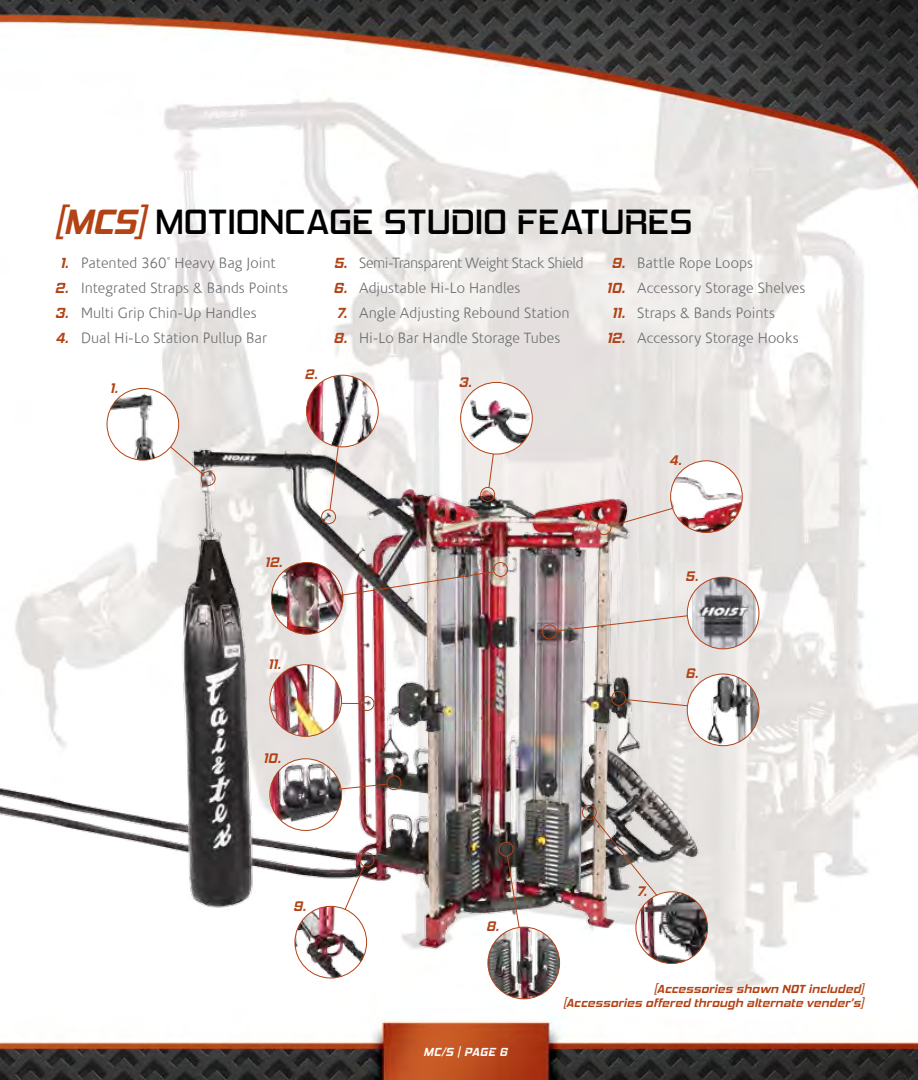
<style>
.page{position:relative;width:918px;height:1080px;background:#fff}
.page>*{position:absolute;margin:0;border:0;box-sizing:border-box;transform-origin:0 0}
.t1{font:36px "Hemi Head Rg";letter-spacing:-.005em;color:#000}
.t2{font:300 15px/25.2px "Corisande";letter-spacing:.005em;color:#6d6e71}
.t3{font:italic 700 15px/25.2px "Hemi Head Rg";color:#b34215;text-align:center}
.t4{font:italic 700 14.25px "Hemi Head Rg";color:#b34215}
.t5{font:italic 700 12px/14.7px "Hemi Head Rg";letter-spacing:.02em;color:#b34215;text-align:right}
.t6{font:italic 700 12px "Hemi Head Rg";letter-spacing:.03em;color:#fff}
.s1{font-weight:700;font-style:italic;color:#b34215}
</style>
<div class="page">
<img style="left:0;top:0;width:918px;height:1080px">
<img style="left:0;top:444px;width:713px;height:509px">
<img style="left:270px;top:665px;width:72px;height:71px">
<div style="left:269px;top:664px;width:73px;height:73px;border:1px solid #b34215;border-radius:50%"></div>
<img style="left:270px;top:759px;width:72px;height:71px;border-radius:36px">
<div style="left:269px;top:758px;width:73px;height:73px;border:1px solid #b34215;border-radius:50%"></div>
<div style="left:687px;top:674px;width:72px;height:72px;background:#fff;border-radius:50%"></div>
<img style="left:705px;top:674px;width:54px;height:72px">
<div style="left:687px;top:674px;width:72px;height:72px;border:1px solid #b34215;border-radius:50%"></div>
<img style="left:687px;top:577px;width:72px;height:72px;border-radius:36px">
<div style="left:687px;top:577px;width:72px;height:72px;border:1px solid #b34215;border-radius:50%"></div>
<img style="left:307px;top:375px;width:71px;height:72px;border-radius:36px">
<div style="left:306px;top:375px;width:73px;height:72px;border:1px solid #b34215;border-radius:50%"></div>
<img style="left:461px;top:382px;width:71px;height:72px;border-radius:36px">
<div style="left:460px;top:382px;width:73px;height:72px;border:1px solid #b34215;border-radius:50%"></div>
<div style="left:611px;top:691px;width:15px;height:15px;border:1px solid #b34215;border-radius:50%"></div>
<div style="left:542px;top:625px;width:15px;height:14px;border:1px solid #b34215;border-radius:50%"></div>
<div style="left:360px;top:696px;width:14px;height:15px;border:1px solid #b34215;border-radius:50%"></div>
<div style="left:387px;top:775px;width:14px;height:15px;border:1px solid #b34215;border-radius:50%"></div>
<div style="left:321px;top:509px;width:15px;height:15px;border:1px solid #b34215;border-radius:50%"></div>
<div style="left:480px;top:487px;width:15px;height:15px;border:1px solid #b34215;border-radius:50%"></div>
<svg style="left:625px;top:699px;width:63px;height:8px"></svg>
<svg style="left:556px;top:615px;width:132px;height:17px;background:#d3c6c2"></svg>
<svg style="left:342px;top:703px;width:18px;height:1px"></svg>
<svg style="left:340px;top:783px;width:48px;height:7px"></svg>
<svg style="left:344px;top:865px;width:21px;height:45px"></svg>
<svg style="left:329px;top:446px;width:10px;height:65px"></svg>
<svg style="left:488px;top:453px;width:6px;height:35px"></svg>
<img style="left:107px;top:388px;width:72px;height:72px;border-radius:36px">
<div style="left:107px;top:388px;width:72px;height:72px;border:1px solid #b34215;border-radius:50%"></div>
<img style="left:295px;top:906px;width:72px;height:72px;border-radius:36px">
<div style="left:295px;top:906px;width:72px;height:72px;border:1px solid #b34215;border-radius:50%"></div>
<img style="left:271px;top:563px;width:72px;height:71px;border-radius:36px">
<div style="left:271px;top:562px;width:72px;height:73px;border:1px solid #b34215;border-radius:50%"></div>
<img style="left:671px;top:461px;width:71px;height:72px;border-radius:36px">
<div style="left:670px;top:460px;width:73px;height:73px;border:1px solid #b34215;border-radius:50%"></div>
<img style="left:636px;top:892px;width:72px;height:72px">
<div style="left:636px;top:891px;width:72px;height:73px;border:1px solid #b34215;border-radius:50%"></div>
<img style="left:488px;top:927px;width:72px;height:72px;border-radius:36px">
<div style="left:488px;top:927px;width:72px;height:72px;border:1px solid #b34215;border-radius:50%"></div>
<svg style="left:593px;top:817px;width:65px;height:79px;background:#a69e9a"></svg>
<svg style="left:506px;top:855px;width:14px;height:73px"></svg>
<svg style="left:170px;top:446px;width:34px;height:29px"></svg>
<svg style="left:610px;top:507px;width:63px;height:20px"></svg>
<img style="left:342px;top:571px;width:153px;height:25px">
<div style="left:360px;top:853px;width:14px;height:14px;border:1px solid #b34215;border-radius:50%"></div>
<div style="left:582px;top:805px;width:15px;height:15px;border:1px solid #b34215;border-radius:50%"></div>
<div style="left:499px;top:842px;width:15px;height:15px;border:1px solid #b34215;border-radius:50%"></div>
<div style="left:201px;top:471px;width:15px;height:15px;border:1px solid #b34215;border-radius:50%"></div>
<div style="left:597px;top:520px;width:14px;height:15px;border:1px solid #b34215;border-radius:50%"></div>
<div style="left:493px;top:562px;width:15px;height:15px;border:1px solid #b34215;border-radius:50%"></div>
<h1 class="t1" style="left:54px;top:200px;width:640px"><span class="s1">[MCS]</span> MOTIONCAGE STUDIO FEATURES</h1>
<p class="t2" style="left:81px;top:251px;width:209px">Patented 360˚ Heavy Bag Joint<br>Integrated Straps &amp; Bands Points<br>Multi Grip Chin-Up Handles<br>Dual Hi-Lo Station Pullup Bar</p>
<p class="t2" style="left:359px;top:251px;width:226px">Semi-Transparent Weight Stack Shield<br>Adjustable Hi-Lo Handles<br>Angle Adjusting Rebound Station<br>Hi-Lo Bar Handle Storage Tubes</p>
<p class="t2" style="left:637px;top:251px;width:170px">Battle Rope Loops<br>Accessory Storage Shelves<br>Straps &amp; Bands Points<br>Accessory Storage Hooks</p>
<p class="t3" style="left:55px;top:250px;width:15px">1.<br>2.<br>3.<br>4.</p>
<p class="t3" style="left:334px;top:250px;width:15px;text-align:justify">5.<br>6.<br>7.<br>8.</p>
<p class="t3" style="left:607px;top:250px;width:20px">9.<br>10.<br>11.<br>12.</p>
<p class="t4" style="left:110px;top:379px;width:10px">1.</p>
<p class="t4" style="left:305px;top:366px;width:14px">2.</p>
<p class="t4" style="left:265px;top:553px;width:19px">12.</p>
<p class="t4" style="left:268px;top:655px;width:14px">11.</p>
<p class="t4" style="left:263px;top:750px;width:19px">10.</p>
<p class="t4" style="left:293px;top:897px;width:14px">9.</p>
<p class="t4" style="left:459px;top:373px;width:14px">3.</p>
<p class="t4" style="left:669px;top:452px;width:14px">4.</p>
<p class="t4" style="left:685px;top:568px;width:14px">5.</p>
<p class="t4" style="left:685px;top:665px;width:14px">6.</p>
<p class="t4" style="left:486px;top:918px;width:14px">8.</p>
<p class="t6" style="left:423px;top:1045px;width:85px">MC/S | PAGE 6</p>
<p class="t4" style="left:637px;top:883px;width:11px">7.</p>
<p class="t5" style="left:563px;top:981px;width:302px">[Accessories shown NOT included]<br>[Accessories offered through alternate vender’s]</p>
</div>
